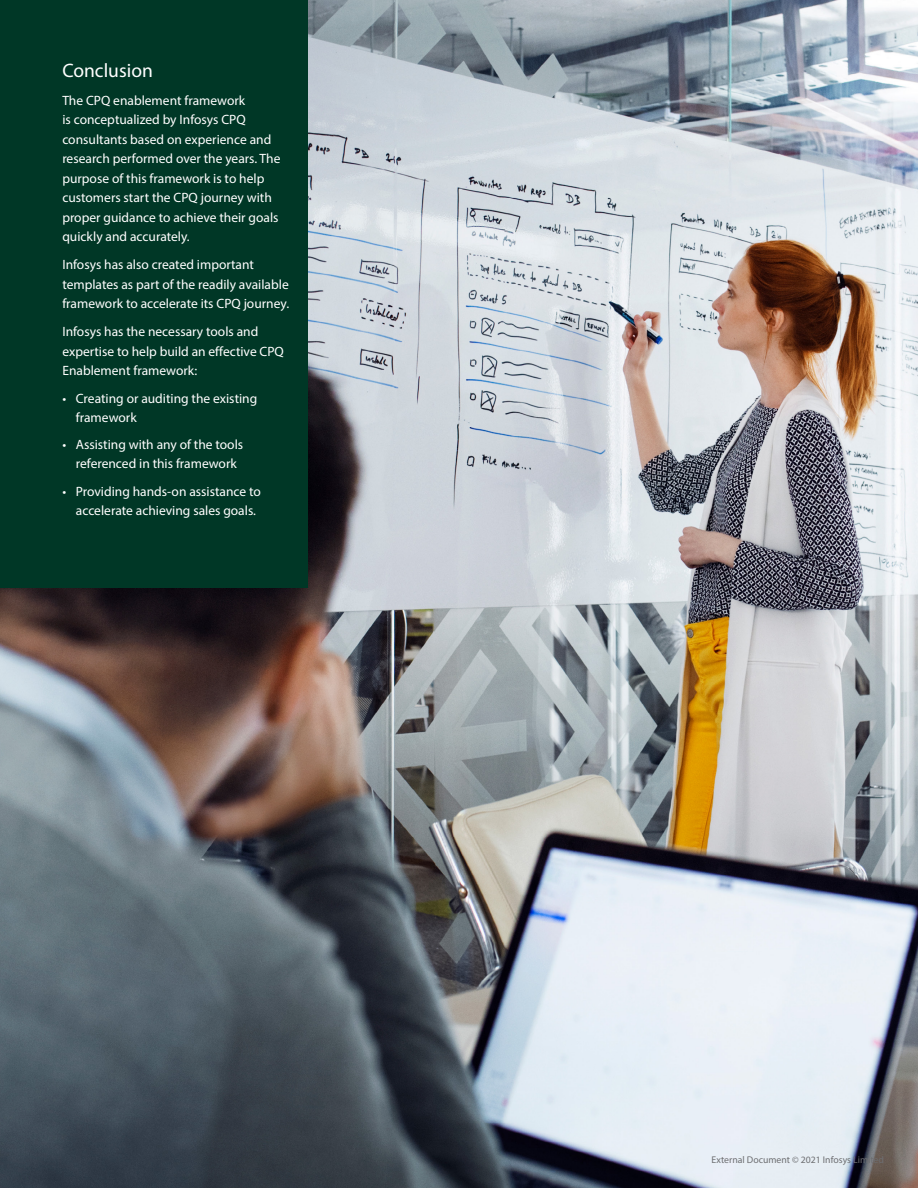
<style>
.page{position:relative;width:918px;height:1188px;background:#fff}
.page>*{position:absolute;margin:0;border:0;box-sizing:border-box;transform-origin:0 0}
.t1{font:19.5px "Myriad Pro";color:#fff}
.t2{font:13.5px/19.5px "Myriad Pro";color:#fff}
.t3{font:9.75px "Myriad Pro";color:#6d6e71}
</style>
<div class="page">
<img style="left:0;top:0;width:918px;height:1188px">
<div style="left:0;top:0;width:308px;height:588px;background:#003726"></div>
<h1 class="t1" style="left:62px;top:58px;width:92px">Conclusion</h1>
<p class="t2" style="left:62px;top:90px;width:220px">The CPQ enablement framework<br>is conceptualized by Infosys CPQ consultants based on experience and research performed over the years. The purpose of this framework is to help customers start the CPQ journey with proper guidance to achieve their goals quickly and accurately.</p>
<p class="t2" style="left:62px;top:255px;width:228px">Infosys has also created important templates as part of the readily available framework to accelerate its CPQ journey.</p>
<p class="t2" style="left:62px;top:322px;width:223px">Infosys has the necessary tools and expertise to help build an effective CPQ<br>Enablement framework:</p>
<p class="t2" style="left:76px;top:388px;width:183px;line-height:19px;text-indent:-14px">• Creating or auditing the existing framework</p>
<p class="t2" style="left:62px;top:435px;width:182px;line-height:19px;text-align:center">• Assisting with any of the tools referenced in this framework</p>
<p class="t2" style="left:76px;top:481px;width:187px;text-indent:-14px">• Providing hands-on assistance to accelerate achieving sales goals.</p>
<p class="t3" style="left:712px;top:1154px;width:174px">External Document © 2021 Infosys Limited</p>
</div>
